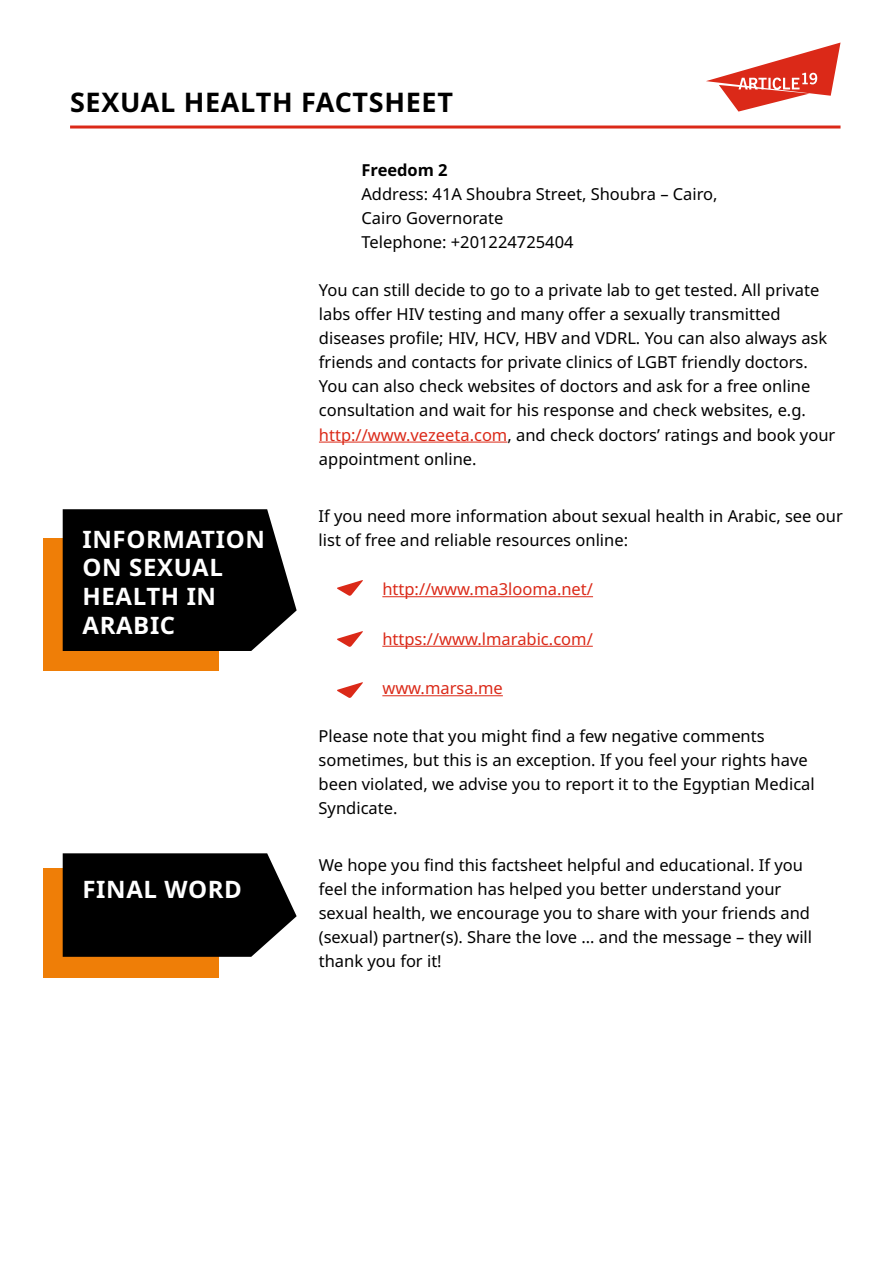
<style>
.page{position:relative;width:893px;height:1263px;background:#fff}
.page>*{position:absolute;margin:0;border:0;box-sizing:border-box;transform-origin:0 0}
.t1{font:700 27px "Noto Sans";letter-spacing:.025em;color:#000}
.t2{font:700 24px/28.8px "Noto Sans";letter-spacing:.025em;color:#fff}
.t3{font:16.5px/24px "Noto Sans";color:#000}
.t4{font:16.5px "Noto Sans";color:#db2918}
.t5{font:700 16.5px "Noto Sans";color:#000}
.s1{color:#db2918}
</style>
<div class="page">
<svg style="left:706px;top:43px;width:134px;height:69px"></svg>
<hr style="left:70px;top:126px;width:770px;height:3px;background:#db2918">
<hr style="left:319px;top:442px;width:188px;height:1px;background:#db2918">
<div style="left:43px;top:539px;width:176px;height:132px;background:#ef7e07"></div>
<svg style="left:63px;top:509px;width:234px;height:142px;background:#121212"></svg>
<hr style="left:382px;top:596px;width:211px;height:1px;background:#db2918">
<hr style="left:382px;top:646px;width:211px;height:1px;background:#db2918">
<hr style="left:382px;top:695px;width:121px;height:1px;background:#db2918">
<svg style="left:337px;top:580px;width:26px;height:16px"></svg>
<svg style="left:337px;top:631px;width:26px;height:16px"></svg>
<svg style="left:337px;top:682px;width:26px;height:16px"></svg>
<div style="left:43px;top:868px;width:176px;height:109px;background:#ef7e07"></div>
<svg style="left:63px;top:853px;width:234px;height:104px;background:#121212"></svg>
<h1 class="t1" style="left:70px;top:83px;width:384px">SEXUAL HEALTH FACTSHEET</h1>
<h2 class="t2" style="left:83px;top:525px;width:184px">INFORMATION<br>ON SEXUAL<br>HEALTH IN<br>ARABIC</h2>
<h2 class="t2" style="left:83px;top:875px;width:161px">FINAL WORD</h2>
<p class="t5" style="left:361px;top:159px;width:88px">Freedom 2</p>
<p class="t3" style="left:361px;top:183px;width:358px">Address: 41A Shoubra Street, Shoubra – Cairo,<br>Cairo Governorate<br>Telephone: +201224725404</p>
<p class="t3" style="left:319px;top:279px;width:518px">You can still decide to go to a private lab to get tested. All private labs offer HIV testing and many offer a sexually transmitted diseases profile; HIV, HCV, HBV and VDRL. You can also always ask friends and contacts for private clinics of LGBT friendly doctors.<br>You can also check websites of doctors and ask for a free online consultation and wait for his response and check websites, e.g. <span class="s1">http://www.vezeeta.com</span>, and check doctors’ ratings and book your appointment online.</p>
<p class="t3" style="left:319px;top:504px;width:526px">If you need more information about sexual health in Arabic, see our list of free and reliable resources online:</p>
<p class="t4" style="left:382px;top:577px;width:212px">http://www.ma3looma.net/</p>
<p class="t4" style="left:382px;top:627px;width:212px">https://www.lmarabic.com/</p>
<p class="t4" style="left:382px;top:676px;width:122px">www.marsa.me</p>
<p class="t3" style="left:319px;top:724px;width:498px">Please note that you might find a few negative comments sometimes, but this is an exception. If you feel your rights have been violated, we advise you to report it to the Egyptian Medical Syndicate.</p>
<p class="t3" style="left:319px;top:853px;width:495px">We hope you find this factsheet helpful and educational. If you feel the information has helped you better understand your sexual health, we encourage you to share with your friends and (sexual) partner(s). Share the love … and the message – they will thank you for it!</p>
</div>
